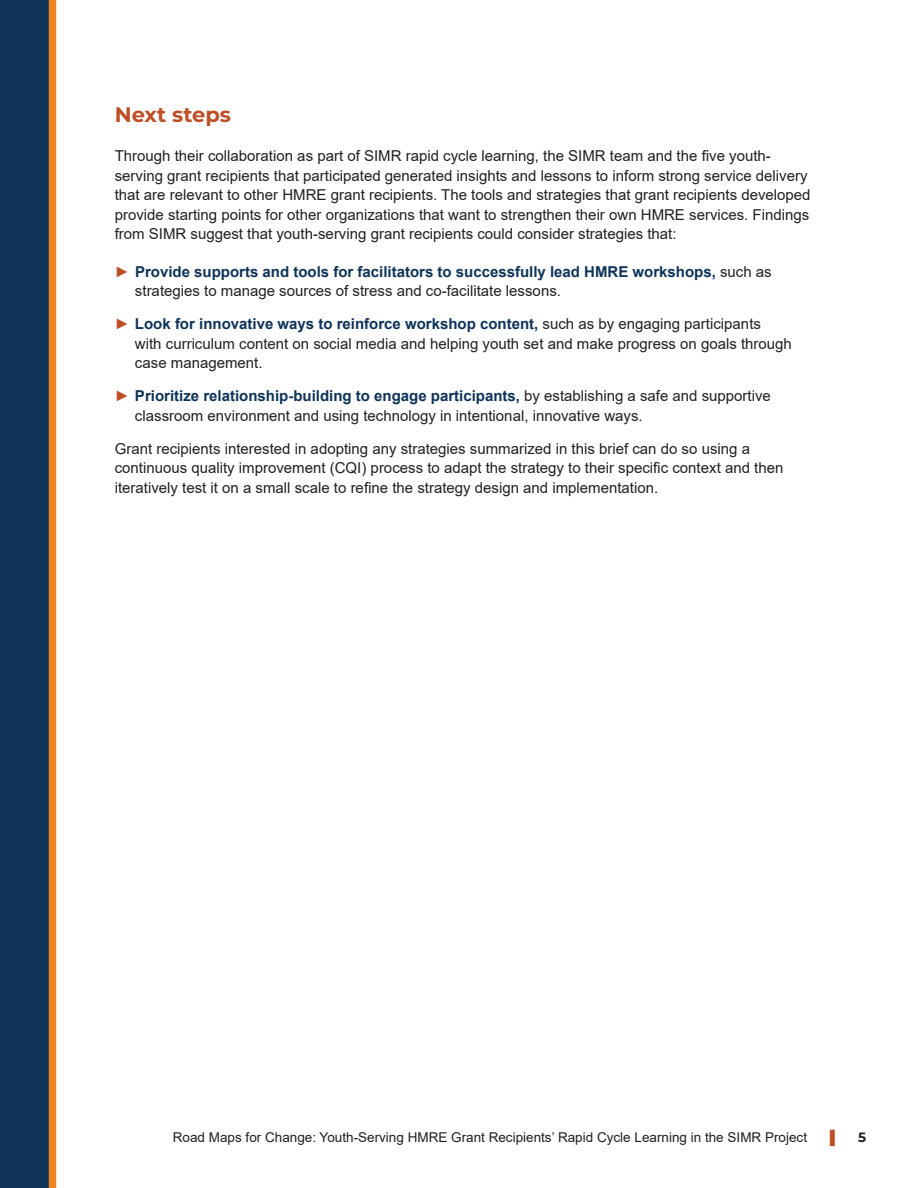
<style>
.page{position:relative;width:918px;height:1188px;background:#fff}
.page>*{position:absolute;margin:0;border:0;box-sizing:border-box;transform-origin:0 0}
.t1{font:700 21px "Montserrat";color:#bd4e26}
.t2{font:15px/19.5px "Arial";color:#231f20}
.t3{font:700 15px/19.5px "Arial";color:#0f3359}
.t4{font:13.5px "Arial";color:#231f20}
.t5{font:13.5px "Arial";color:#bd4e26}
.t6{font:700 13.5px "Montserrat";color:#231f20}
.s1{font-weight:400;color:#bd4e26}
.s2{font-weight:400;color:#231f20}
.s3{color:#bd4e26}
.s4{font-weight:700;color:#0f3359}
</style>
<div class="page">
<div style="left:0;top:0;width:52px;height:1188px;background:#0f3359"></div>
<div style="left:49px;top:0;width:7px;height:1188px;background:#ed8521"></div>
<h2 class="t1" style="left:115px;top:99px;width:118px">Next steps</h2>
<p class="t2" style="left:115px;top:146px;width:697px">Through their collaboration as part of SIMR rapid cycle learning, the SIMR team and the five youth&shy;serving grant recipients that participated generated insights and lessons to inform strong service delivery that are relevant to other HMRE grant recipients. The tools and strategies that grant recipients developed provide starting points for other organizations that want to strengthen their own HMRE services. Findings from SIMR suggest that youth-serving grant recipients could consider strategies that:</p>
<p class="t3" style="left:135px;top:262px;width:638px;text-indent:-20px"><span class="s1">►</span> Provide supports and tools for facilitators to successfully lead HMRE workshops, <span class="s2">such as strategies to manage sources of stress and co-facilitate lessons.</span></p>
<p class="t2" style="left:135px;top:314px;width:658px;text-indent:-20px"><span class="s3">►</span> <span class="s4">Look for innovative ways to reinforce workshop content,</span> such as by engaging participants<br>with curriculum content on social media and helping youth set and make progress on goals through case management.</p>
<p class="t2" style="left:135px;top:386px;width:637px;text-indent:-20px"><span class="s3">►</span> <span class="s4">Prioritize relationship-building to engage participants,</span> by establishing a safe and supportive classroom environment and using technology in intentional, innovative ways.</p>
<p class="t2" style="left:115px;top:439px;width:670px">Grant recipients interested in adopting any strategies summarized in this brief can do so using a continuous quality improvement (CQI) process to adapt the strategy to their specific context and then iteratively test it on a small scale to refine the strategy design and implementation.</p>
<p class="t4" style="left:173px;top:1128px;width:636px">Road Maps for Change: Youth-Serving HMRE Grant Recipients’ Rapid Cycle Learning in the SIMR Project</p>
<p class="t5" style="left:830px;top:1128px;width:11px">▌</p>
<p class="t6" style="left:858px;top:1128px;width:10px">5</p>
</div>
